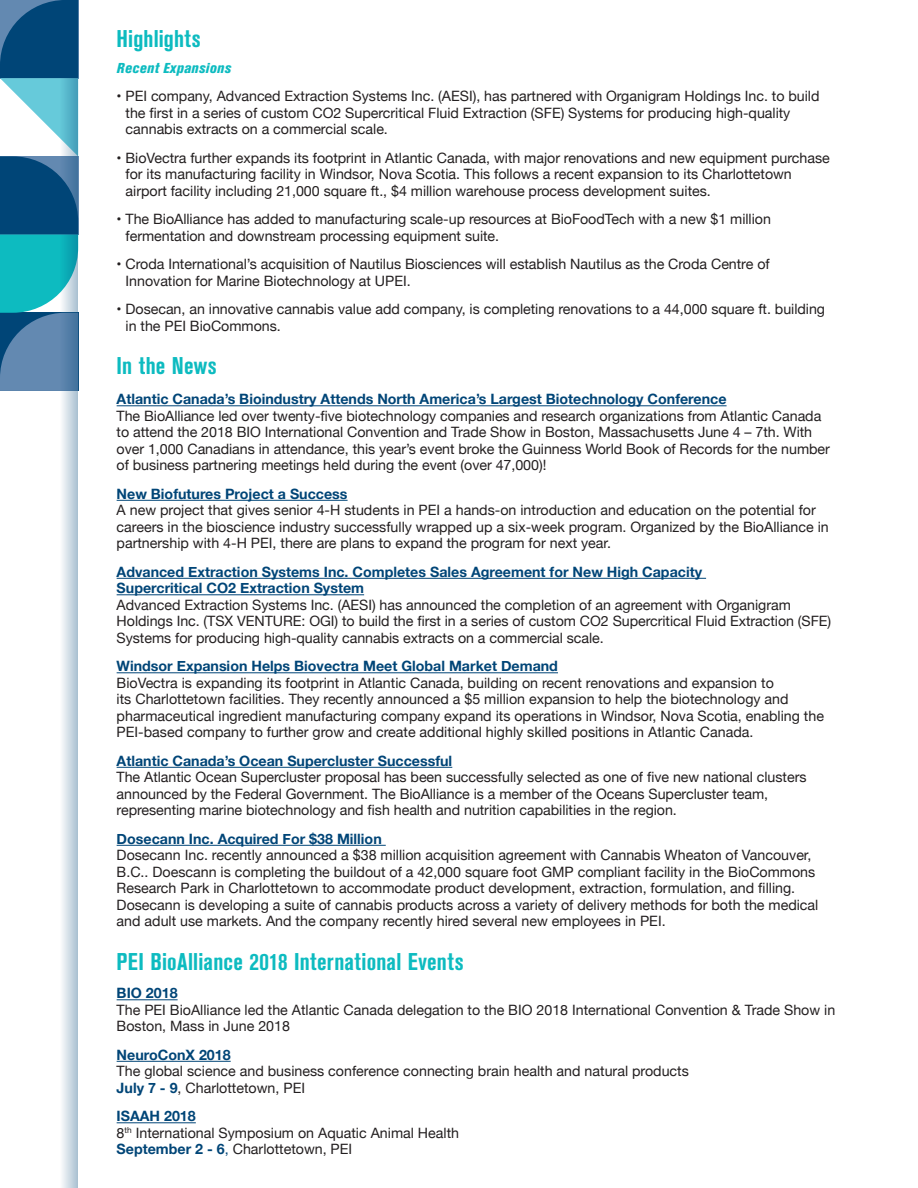
<style>
.page{position:relative;width:918px;height:1188px;background:#fff}
.page>*{position:absolute;margin:0;border:0;box-sizing:border-box;transform-origin:0 0}
.List_Paragraph{font:700 condensed 24px "Akzidenz Grotesk BE";letter-spacing:.01em;color:#0dbbc0}
.List_Paragraph-2{font:14.25px/16.5px "Helvetica Neue";color:#231f20}
.t1{font:700 14.25px "Helvetica Neue";color:#004577}
.t2{font:italic 800 condensed 14.25px "Akzidenz Grotesk BE";letter-spacing:.025em;color:#0dbbc0}
.s1{font-weight:700;color:#004577}
.s2{color:#004577}
</style>
<div class="page">
<hr style="left:117px;top:405px;width:610px;height:1px;background:#004577">
<hr style="left:117px;top:500px;width:231px;height:1px;background:#004577">
<hr style="left:117px;top:578px;width:589px;height:1px;background:#004577">
<hr style="left:117px;top:594px;width:247px;height:1px;background:#004577">
<hr style="left:117px;top:672px;width:441px;height:1px;background:#004577">
<hr style="left:117px;top:767px;width:335px;height:1px;background:#004577">
<hr style="left:117px;top:845px;width:269px;height:1px;background:#004577">
<hr style="left:117px;top:999px;width:61px;height:1px;background:#004577">
<hr style="left:117px;top:1061px;width:114px;height:1px;background:#004577">
<hr style="left:117px;top:1122px;width:79px;height:1px;background:#004577">
<svg style="left:0;top:0;width:59px;height:391px;background:#418caa"></svg>
<svg style="left:59px;top:0;width:19px;height:1188px;background:#a3c1d2"></svg>
<p class="List_Paragraph" style="left:117px;top:25px;width:86px">Highlights</p>
<p class="t2" style="left:117px;top:60px;width:116px">Recent Expansions</p>
<p class="List_Paragraph-2" style="left:126px;top:89px;width:695px;text-indent:-9px">• PEI company, Advanced Extraction Systems Inc. (AESI), has partnered with Organigram Holdings Inc. to build the first in a series of custom CO2 Supercritical Fluid Extraction (SFE) Systems for producing high-quality cannabis extracts on a commercial scale.</p>
<p class="List_Paragraph-2" style="left:126px;top:150px;width:706px;text-indent:-9px">• BioVectra further expands its footprint in Atlantic Canada, with major renovations and new equipment purchase for its manufacturing facility in Windsor, Nova Scotia. This follows a recent expansion to its Charlottetown airport facility including 21,000 square ft., $4 million warehouse process development suites.</p>
<p class="List_Paragraph-2" style="left:126px;top:212px;width:647px;text-indent:-9px">• The BioAlliance has added to manufacturing scale-up resources at BioFoodTech with a new $1 million fermentation and downstream processing equipment suite.</p>
<p class="List_Paragraph-2" style="left:126px;top:257px;width:646px;text-indent:-9px">• Croda International’s acquisition of Nautilus Biosciences will establish Nautilus as the Croda Centre of<br>Innovation for Marine Biotechnology at UPEI.</p>
<p class="List_Paragraph-2" style="left:126px;top:302px;width:701px;text-indent:-9px">• Dosecan, an innovative cannabis value add company, is completing renovations to a 44,000 square ft. building in the PEI BioCommons.</p>
<p class="List_Paragraph" style="left:117px;top:352px;width:102px">In the News</p>
<p class="t1" style="left:117px;top:388px;width:611px">Atlantic Canada’s Bioindustry Attends North America’s Largest Biotechnology Conference</p>
<p class="List_Paragraph-2" style="left:117px;top:408px;width:715px">The BioAlliance led over twenty-five biotechnology companies and research organizations from Atlantic Canada to attend the 2018 BIO International Convention and Trade Show in Boston, Massachusetts June 4 – 7th. With over 1,000 Canadians in attendance, this year’s event broke the Guinness World Book of Records for the number of business partnering meetings held during the event (over 47,000)!</p>
<p class="t1" style="left:117px;top:483px;width:232px">New Biofutures Project a Success</p>
<p class="List_Paragraph-2" style="left:117px;top:503px;width:714px">A new project that gives senior 4-H students in PEI a hands-on introduction and education on the potential for careers in the bioscience industry successfully wrapped up a six-week program. Organized by the BioAlliance in partnership with 4-H PEI, there are plans to expand the program for next year.</p>
<p class="t1" style="left:117px;top:561px;width:587px">Advanced Extraction Systems Inc. Completes Sales Agreement for New High Capacity</p>
<p class="t1" style="left:117px;top:577px;width:249px">Supercritical CO2 Extraction System</p>
<p class="List_Paragraph-2" style="left:117px;top:597px;width:716px">Advanced Extraction Systems Inc. (AESI) has announced the completion of an agreement with Organigram<br>Holdings Inc. (TSX VENTURE: OGI) to build the first in a series of custom CO2 Supercritical Fluid Extraction (SFE)<br>Systems for producing high-quality cannabis extracts on a commercial scale.</p>
<p class="t1" style="left:117px;top:655px;width:443px">Windsor Expansion Helps Biovectra Meet Global Market Demand</p>
<p class="List_Paragraph-2" style="left:117px;top:675px;width:709px">BioVectra is expanding its footprint in Atlantic Canada, building on recent renovations and expansion to<br>its Charlottetown facilities. They recently announced a $5 million expansion to help the biotechnology and pharmaceutical ingredient manufacturing company expand its operations in Windsor, Nova Scotia, enabling the PEI-based company to further grow and create additional highly skilled positions in Atlantic Canada.</p>
<p class="t1" style="left:117px;top:750px;width:337px">Atlantic Canada’s Ocean Supercluster Successful</p>
<p class="List_Paragraph-2" style="left:117px;top:770px;width:691px">The Atlantic Ocean Supercluster proposal has been successfully selected as one of five new national clusters announced by the Federal Government. The BioAlliance is a member of the Oceans Supercluster team, representing marine biotechnology and fish health and nutrition capabilities in the region.</p>
<p class="t1" style="left:117px;top:828px;width:267px">Dosecann Inc. Acquired For $38 Million</p>
<p class="List_Paragraph-2" style="left:117px;top:848px;width:703px">Dosecann Inc. recently announced a $38 million acquisition agreement with Cannabis Wheaton of Vancouver, B.C.. Doescann is completing the buildout of a 42,000 square foot GMP compliant facility in the BioCommons Research Park in Charlottetown to accommodate product development, extraction, formulation, and filling.<br>Dosecann is developing a suite of cannabis products across a variety of delivery methods for both the medical and adult use markets. And the company recently hired several new employees in PEI.</p>
<p class="List_Paragraph" style="left:117px;top:948px;width:349px">PEI BioAlliance 2018 International Events</p>
<p class="t1" style="left:117px;top:982px;width:62px">BIO 2018</p>
<p class="List_Paragraph-2" style="left:117px;top:1002px;width:720px">The PEI BioAlliance led the Atlantic Canada delegation to the BIO 2018 International Convention &amp; Trade Show in<br>Boston, Mass in June 2018</p>
<p class="t1" style="left:117px;top:1044px;width:116px">NeuroConX 2018</p>
<p class="List_Paragraph-2" style="left:117px;top:1064px;width:574px">The global science and business conference connecting brain health and natural products</p>
<p class="List_Paragraph-2" style="left:117px;top:1080px;width:190px"><span class="s1">July 7 - 9</span>, Charlottetown, PEI</p>
<p class="t1" style="left:117px;top:1105px;width:81px">ISAAH 2018</p>
<p class="List_Paragraph-2" style="left:117px;top:1125px;width:344px">8<sup>th</sup> International Symposium on Aquatic Animal Health</p>
<p class="List_Paragraph-2" style="left:117px;top:1142px;width:237px"><span class="s1">September 2 - 6</span><span class="s2">,</span> Charlottetown, PEI</p>
</div>
